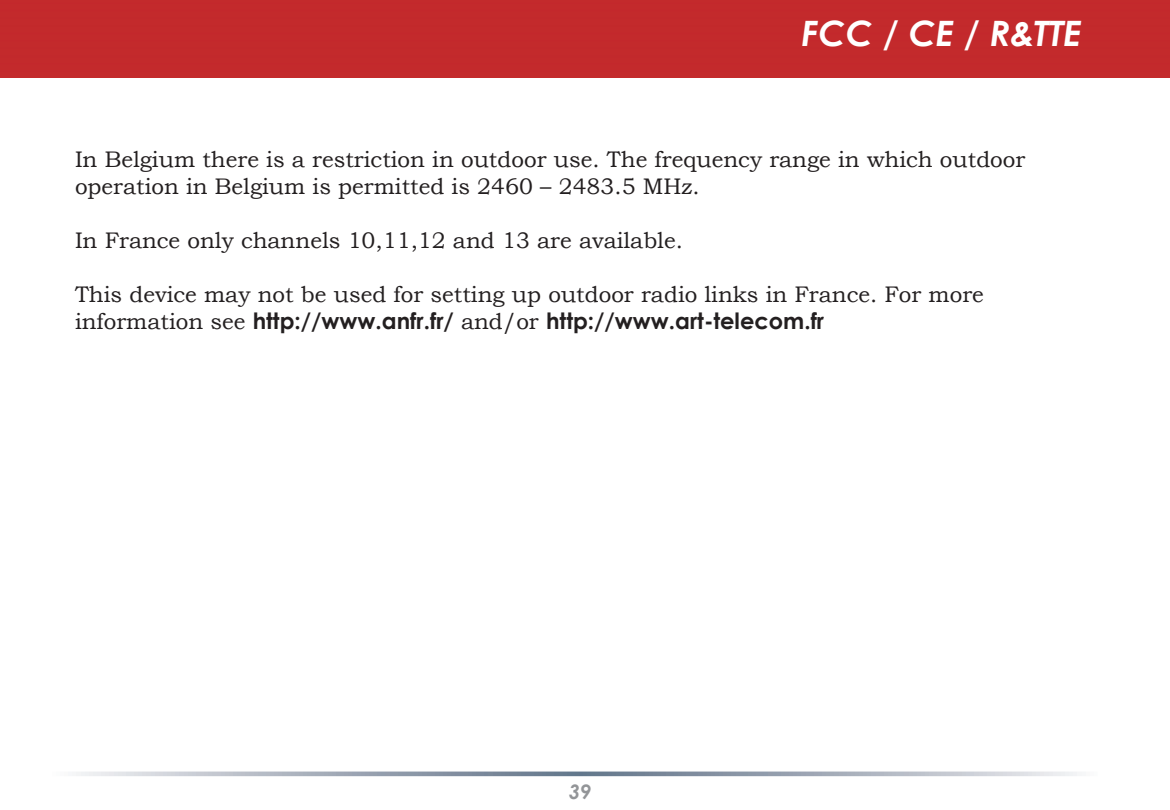
<style>
.page{position:relative;width:1170px;height:810px;background:#fff}
.page>*{position:absolute;margin:0;border:0;box-sizing:border-box;transform-origin:0 0}
.t1{font:italic 700 35px "Century Gothic";color:#fff}
.t2{font:22.5px/27px "Bookman Old Style";color:#231f20}
.t3{font:700 22.5px "Century Gothic";color:#231f20}
.t4{font:italic 700 20px "Century Gothic";color:#939598}
.s1{font-family:"Bookman Old Style";font-weight:400}
</style>
<div class="page">
<div style="left:0;top:0;width:1170px;height:78px;background:#c32a2c"></div>
<svg style="left:76px;top:772px;width:1001px;height:4px;background:#a5aeba"></svg>
<h1 class="t1" style="left:802px;top:11px;width:281px">FCC / CE / R&amp;TTE</h1>
<p class="t2" style="left:75px;top:146px;width:952px">In Belgium there is a restriction in outdoor use. The frequency range in which outdoor operation in Belgium is permitted is 2460 – 2483.5 MHz.</p>
<p class="t2" style="left:75px;top:227px;width:609px">In France only channels 10,11,12 and 13 are available.</p>
<p class="t2" style="left:75px;top:281px;width:910px">This device may not be used for setting up outdoor radio links in France. For more</p>
<p class="t3" style="left:75px;top:307px;width:751px"><span class="s1">information see</span> http://www.anfr.fr/ <span class="s1">and/or</span> http://www.art-telecom.fr</p>
<p class="t4" style="left:569px;top:779px;width:24px">39</p>
</div>
